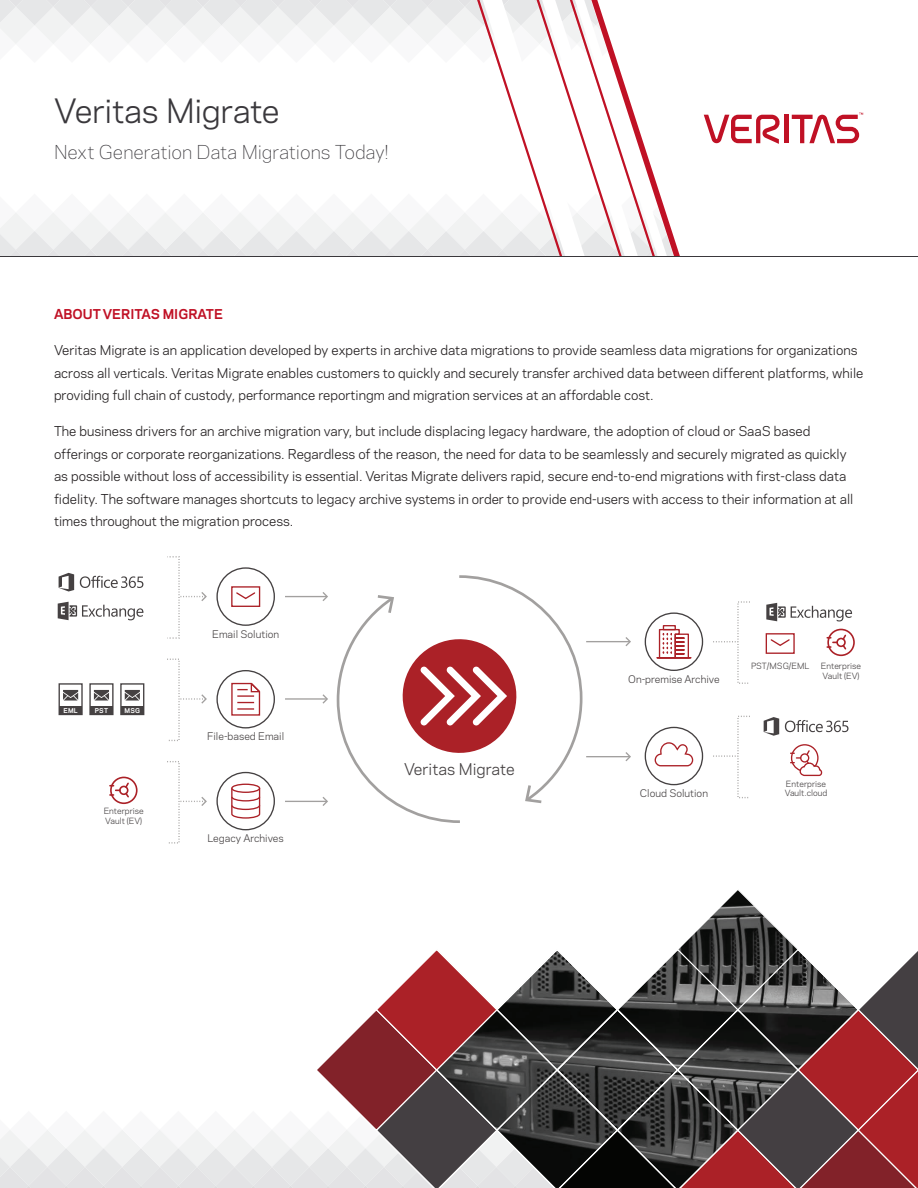
<style>
.page{position:relative;width:918px;height:1188px;background:#fff}
.page>*{position:absolute;margin:0;border:0;box-sizing:border-box;transform-origin:0 0}
.t1{font:31.5px "Polaris";letter-spacing:-.015em;color:#3a383c}
.t2{font:300 18px "Polaris";letter-spacing:-.01em;color:#3a383c}
.t3{font:15.3px "Polaris";color:#454142}
.t4{font:12.75px/22.5px "Polaris";color:#231f20}
.t5{font:700 12.75px "Polaris";color:#c01125}
.t6{font:9.9px "Polaris";color:#454142}
.t7{font:8.1px/9.8px "Polaris";color:#454142}
.t8{font:700 6.3px "Polaris";letter-spacing:.025em;color:#fff}
</style>
<div class="page">
<svg style="left:0;top:0;width:477px;height:256px"></svg>
<svg style="left:477px;top:0;width:387px;height:256px"></svg>
<hr style="left:0;top:256px;width:918px;height:1px;background:#3a383c">
<hr style="left:784px;top:115px;width:4px;height:28px;background:#c01125">
<svg style="left:704px;top:115px;width:77px;height:29px"></svg>
<svg style="left:792px;top:113px;width:71px;height:30px"></svg>
<svg style="left:680px;top:890px;width:117px;height:58px"></svg>
<svg style="left:0;top:948px;width:918px;height:240px"></svg>
<div style="left:216px;top:567px;width:59px;height:59px;border:1px solid #454142;border-radius:50%"></div>
<div style="left:231px;top:586px;width:29px;height:21px;border:1px solid #ab2127"></div>
<svg style="left:236px;top:592px;width:20px;height:8px"></svg>
<svg style="left:58px;top:602px;width:85px;height:18px"></svg>
<svg style="left:80px;top:576px;width:63px;height:12px"></svg>
<svg style="left:59px;top:573px;width:15px;height:19px"></svg>
<svg style="left:785px;top:720px;width:64px;height:12px"></svg>
<svg style="left:764px;top:717px;width:15px;height:19px"></svg>
<div style="left:216px;top:670px;width:59px;height:59px;border:1px solid #454142;border-radius:50%"></div>
<svg style="left:231px;top:682px;width:30px;height:34px"></svg>
<div style="left:59px;top:683px;width:24px;height:32px;border:1px solid #454142"></div>
<div style="left:59px;top:706px;width:23px;height:8px;background:#454142"></div>
<svg style="left:63px;top:690px;width:15px;height:11px"></svg>
<div style="left:89px;top:683px;width:25px;height:32px;border:1px solid #454142"></div>
<div style="left:90px;top:706px;width:23px;height:8px;background:#454142"></div>
<svg style="left:94px;top:690px;width:15px;height:11px"></svg>
<div style="left:120px;top:683px;width:24px;height:32px;border:1px solid #454142"></div>
<div style="left:121px;top:706px;width:23px;height:8px;background:#454142"></div>
<svg style="left:125px;top:690px;width:15px;height:11px"></svg>
<div style="left:216px;top:772px;width:59px;height:58px;border:1px solid #454142;border-radius:50%"></div>
<div style="left:231px;top:784px;width:29px;height:9px;border:1px solid #ab2127;border-radius:50%"></div>
<svg style="left:231px;top:788px;width:30px;height:31px"></svg>
<hr style="left:231px;top:788px;width:2px;height:26px;background:#ab2127">
<div style="left:110px;top:777px;width:28px;height:27px;border:2px solid #ab2127;border-radius:50%"></div>
<svg style="left:110px;top:781px;width:19px;height:18px"></svg>
<div style="left:645px;top:612px;width:58px;height:59px;border:1px solid #454142;border-radius:50%"></div>
<div style="left:663px;top:625px;width:13px;height:5px;border:1px solid #ab2127"></div>
<div style="left:675px;top:634px;width:14px;height:24px;border:1px solid #ab2127"></div>
<svg style="left:658px;top:628px;width:26px;height:31px"></svg>
<hr style="left:657px;top:657px;width:34px;height:1px;background:#ab2127">
<div style="left:766px;top:633px;width:29px;height:21px;border:1px solid #ab2127"></div>
<svg style="left:770px;top:639px;width:20px;height:7px"></svg>
<div style="left:827px;top:629px;width:28px;height:27px;border:2px solid #ab2127;border-radius:50%"></div>
<svg style="left:827px;top:633px;width:21px;height:18px"></svg>
<svg style="left:766px;top:603px;width:86px;height:18px"></svg>
<div style="left:645px;top:727px;width:58px;height:58px;border:1px solid #454142;border-radius:50%"></div>
<svg style="left:655px;top:742px;width:38px;height:24px"></svg>
<svg style="left:790px;top:744px;width:33px;height:33px"></svg>
<svg style="left:167px;top:556px;width:40px;height:83px"></svg>
<hr style="left:285px;top:596px;width:42px;height:1px;background:#a2a09f">
<svg style="left:321px;top:592px;width:7px;height:9px"></svg>
<svg style="left:179px;top:693px;width:28px;height:12px"></svg>
<hr style="left:285px;top:698px;width:42px;height:2px;background:#a2a09f">
<svg style="left:321px;top:694px;width:7px;height:10px"></svg>
<hr style="left:586px;top:641px;width:44px;height:1px;background:#a2a09f">
<svg style="left:624px;top:637px;width:7px;height:9px"></svg>
<hr style="left:586px;top:756px;width:44px;height:1px;background:#a2a09f">
<svg style="left:624px;top:752px;width:7px;height:10px"></svg>
<div style="left:166px;top:761px;width:14px;height:83px;border:1px dashed #a2a09f"></div>
<svg style="left:179px;top:795px;width:28px;height:12px"></svg>
<hr style="left:285px;top:801px;width:42px;height:1px;background:#a2a09f">
<svg style="left:321px;top:797px;width:7px;height:9px"></svg>
<div style="left:737px;top:716px;width:14px;height:82px;border:1px dashed #a2a09f"></div>
<svg style="left:713px;top:755px;width:25px;height:2px"></svg>
<div style="left:737px;top:601px;width:14px;height:83px;border:1px dashed #a2a09f"></div>
<svg style="left:713px;top:641px;width:25px;height:1px"></svg>
<svg style="left:336px;top:575px;width:247px;height:248px"></svg>
<h1 class="t1" style="left:54px;top:87px;width:227px">Veritas Migrate</h1>
<h2 class="t2" style="left:54px;top:138px;width:336px">Next Generation Data Migrations Today!</h2>
<p class="t5" style="left:54px;top:305px;width:171px">ABOUT VERITAS MIGRATE</p>
<p class="t4" style="left:54px;top:338px;width:811px">Veritas Migrate is an application developed by experts in archive data migrations to provide seamless data migrations for organizations across all verticals. Veritas Migrate enables customers to quickly and securely transfer archived data between different platforms, while providing full chain of custody, performance reportingm and migration services at an affordable cost.</p>
<p class="t4" style="left:54px;top:419px;width:801px">The business drivers for an archive migration vary, but include displacing legacy hardware, the adoption of cloud or SaaS based offerings or corporate reorganizations. Regardless of the reason, the need for data to be seamlessly and securely migrated as quickly as possible without loss of accessibility is essential. Veritas Migrate delivers rapid, secure end-to-end migrations with first-class data fidelity. The software manages shortcuts to legacy archive systems in order to provide end-users with access to their information at all times throughout the migration process.</p>
<p class="t8" style="left:64px;top:706px;width:16px">EML</p>
<p class="t8" style="left:95px;top:706px;width:15px">PST</p>
<p class="t8" style="left:125px;top:706px;width:17px">MSG</p>
<p class="t7" style="left:104px;top:806px;width:42px">Enterprise<br>Vault (EV)</p>
<p class="t6" style="left:212px;top:627px;width:68px">Email Solution</p>
<p class="t6" style="left:207px;top:729px;width:79px">File-based Email</p>
<p class="t6" style="left:208px;top:831px;width:78px">Legacy Archives</p>
<p class="t3" style="left:404px;top:758px;width:112px">Veritas Migrate</p>
<p class="t6" style="left:628px;top:672px;width:93px">On-premise Archive</p>
<p class="t7" style="left:751px;top:660px;width:60px">PST/MSG/EML</p>
<p class="t7" style="left:821px;top:660px;width:42px">Enterprise<br>Vault (EV)</p>
<p class="t6" style="left:640px;top:786px;width:70px">Cloud Solution</p>
<p class="t7" style="left:785px;top:778px;width:44px">Enterprise<br>Vault.cloud</p>
</div>
